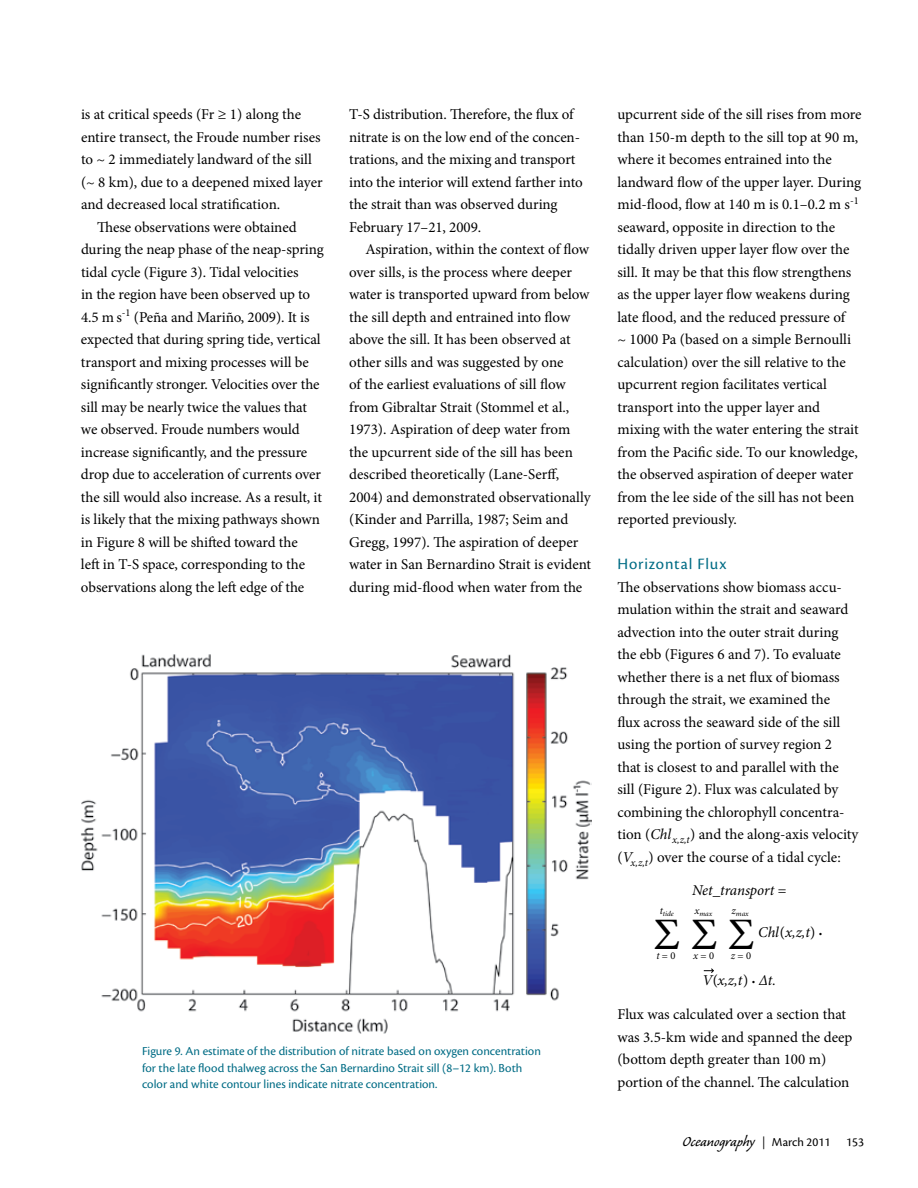
<style>
.page{position:relative;width:918px;height:1188px;background:#fff}
.page>*{position:absolute;margin:0;border:0;box-sizing:border-box;transform-origin:0 0}
.t1{font:45px "Minion Pro";color:#000}
.t2{font:18px "Caliban";color:#000}
.t3{font:16.5px "Cronos Pro";color:#006c85}
.t4{font:15px/22.5px "Minion Pro";letter-spacing:-.005em;color:#000}
.t5{font:italic 15px "Minion Pro";letter-spacing:-.01em;color:#000}
.t6{font:12.75px/16.5px "Cronos Pro";color:#006c85}
.t7{font:12.75px "Cronos Pro";color:#000}
.t8{font:10.5px "Minion Pro";color:#000}
.t9{font:italic 7.35px "Minion Pro";letter-spacing:-.005em;color:#000}
.s1{font-style:italic}
.s2{font-style:normal}
.s3{font-size:9px}
.s4{font-family:"Minion Pro";font-size:12.75px}
.s5{font-family:"Cronos Pro";font-size:12.75px}
</style>
<div class="page">
<svg style="left:704px;top:968px;width:10px;height:5px"></svg>
<img style="left:81px;top:654px;width:511px;height:380px">
<p class="t4" style="left:81px;top:103px;width:222px">is at critical speeds (Fr ≥ 1) along the</p>
<p class="t4" style="left:81px;top:126px;width:241px">entire transect, the Froude number rises</p>
<p class="t4" style="left:81px;top:148px;width:232px">to ~ 2 immediately landward of the sill</p>
<p class="t4" style="left:81px;top:171px;width:243px">(~ 8 km), due to a deepened mixed layer</p>
<p class="t4" style="left:81px;top:193px;width:201px">and decreased local stratification.</p>
<p class="t4" style="left:97px;top:216px;width:201px">These observations were obtained</p>
<p class="t4" style="left:81px;top:238px;width:244px">during the neap phase of the neap-spring</p>
<p class="t4" style="left:81px;top:261px;width:219px">tidal cycle (Figure 3). Tidal velocities</p>
<p class="t4" style="left:81px;top:283px;width:231px">in the region have been observed up to</p>
<p class="t4" style="left:81px;top:306px;width:230px">4.5 m s<sup>-1</sup> (Peña and Mariño, 2009). It is</p>
<p class="t4" style="left:81px;top:328px;width:241px">expected that during spring tide, vertical</p>
<p class="t4" style="left:81px;top:351px;width:229px">transport and mixing processes will be</p>
<p class="t4" style="left:81px;top:373px;width:240px">significantly stronger. Velocities over the</p>
<p class="t4" style="left:81px;top:396px;width:228px">sill may be nearly twice the values that</p>
<p class="t4" style="left:81px;top:418px;width:220px">we observed. Froude numbers would</p>
<p class="t4" style="left:81px;top:441px;width:228px">increase significantly, and the pressure</p>
<p class="t4" style="left:81px;top:463px;width:242px">drop due to acceleration of currents over</p>
<p class="t4" style="left:81px;top:486px;width:242px">the sill would also increase. As a result, it</p>
<p class="t4" style="left:81px;top:508px;width:240px">is likely that the mixing pathways shown</p>
<p class="t4" style="left:81px;top:531px;width:218px">in Figure 8 will be shifted toward the</p>
<p class="t4" style="left:81px;top:553px;width:226px">left in T-S space, corresponding to the</p>
<p class="t4" style="left:81px;top:576px;width:225px">observations along the left edge of the</p>
<p class="t4" style="left:349px;top:103px;width:235px">T-S distribution. Therefore, the flux of nitrate is on the low end of the concen&shy;trations, and the mixing and transport into the interior will extend farther into the strait than was observed during February 17–21, 2009.</p>
<p class="t4" style="left:349px;top:238px;width:244px;text-indent:16px">Aspiration, within the context of flow over sills, is the process where deeper water is transported upward from below the sill depth and entrained into flow above the sill. It has been observed at other sills and was suggested by one<br>of the earliest evaluations of sill flow from Gibraltar Strait (Stommel et al., 1973). Aspiration of deep water from the upcurrent side of the sill has been described theoretically (Lane-Serff, 2004) and demonstrated observationally (Kinder and Parrilla, 1987; Seim and Gregg, 1997). The aspiration of deeper water in San Bernardino Strait is evident during mid-flood when water from the</p>
<p class="t6" style="left:142px;top:1043px;width:400px">Figure 9. An estimate of the distribution of nitrate based on oxygen concentration for the late flood thalweg across the San Bernardino Strait sill (8–12 km). Both color and white contour lines indicate nitrate concentration.</p>
<p class="t4" style="left:617px;top:103px;width:246px">upcurrent side of the sill rises from more than 150-m depth to the sill top at 90 m, where it becomes entrained into the landward flow of the upper layer. During mid-flood, flow at 140 m is 0.1–0.2 m s<sup>-1 </sup>seaward, opposite in direction to the tidally driven upper layer flow over the sill. It may be that this flow strengthens as the upper layer flow weakens during late flood, and the reduced pressure of<br>~ 1000 Pa (based on a simple Bernoulli calculation) over the sill relative to the upcurrent region facilitates vertical transport into the upper layer and mixing with the water entering the strait from the Pacific side. To our knowledge, the observed aspiration of deeper water from the lee side of the sill has not been reported previously.</p>
<p class="t3" style="left:617px;top:555px;width:110px">Horizontal Flux</p>
<p class="t4" style="left:617px;top:576px;width:243px">The observations show biomass accu&shy;mulation within the strait and seaward advection into the outer strait during the ebb (Figures 6 and 7). To evaluate whether there is a net flux of biomass through the strait, we examined the<br>flux across the seaward side of the sill using the portion of survey region 2 that is closest to and parallel with the sill (Figure 2). Flux was calculated by combining the chlorophyll concentra&shy;tion (<span class="s1">Chl</span><sub>x,z,t</sub>) and the along-axis velocity (<span class="s1">V</span><sub>x,z,t</sub>) over the course of a tidal cycle:</p>
<p class="t5" style="left:692px;top:880px;width:96px">Net_transport <span class="s2">=</span></p>
<p class="t9" style="left:660px;top:909px;width:16px"><sup>t</sup>tide</p>
<p class="t9" style="left:695px;top:909px;width:19px"><sup>x</sup>max</p>
<p class="t9" style="left:732px;top:909px;width:19px"><sup>z</sup>max</p>
<p class="t8" style="left:656px;top:949px;width:21px"><span class="s1">t</span> = 0</p>
<p class="t8" style="left:693px;top:949px;width:22px"><span class="s1">x</span> = 0</p>
<p class="t8" style="left:731px;top:949px;width:22px"><span class="s1">z</span> = 0</p>
<h1 class="t1" style="left:654px;top:905px;width:103px">Σ Σ Σ</h1>
<p class="t5" style="left:758px;top:922px;width:65px">Chl<span class="s2">(</span>x,z,t<span class="s2">)</span> <span class="s3">•</span></p>
<p class="t5" style="left:703px;top:970px;width:75px">V<span class="s2">(</span>x,z,t<span class="s2">)</span> <span class="s3">•</span> Δt.</p>
<p class="t4" style="left:617px;top:1003px;width:236px">Flux was calculated over a section that was 3.5-km wide and spanned the deep (bottom depth greater than 100 m) portion of the channel. The calculation</p>
<p class="t2" style="left:683px;top:1132px;width:149px">Oceanography <span class="s4">|</span> <span class="s5">March 2011</span></p>
<p class="t7" style="left:846px;top:1134px;width:19px">153</p>
</div>
